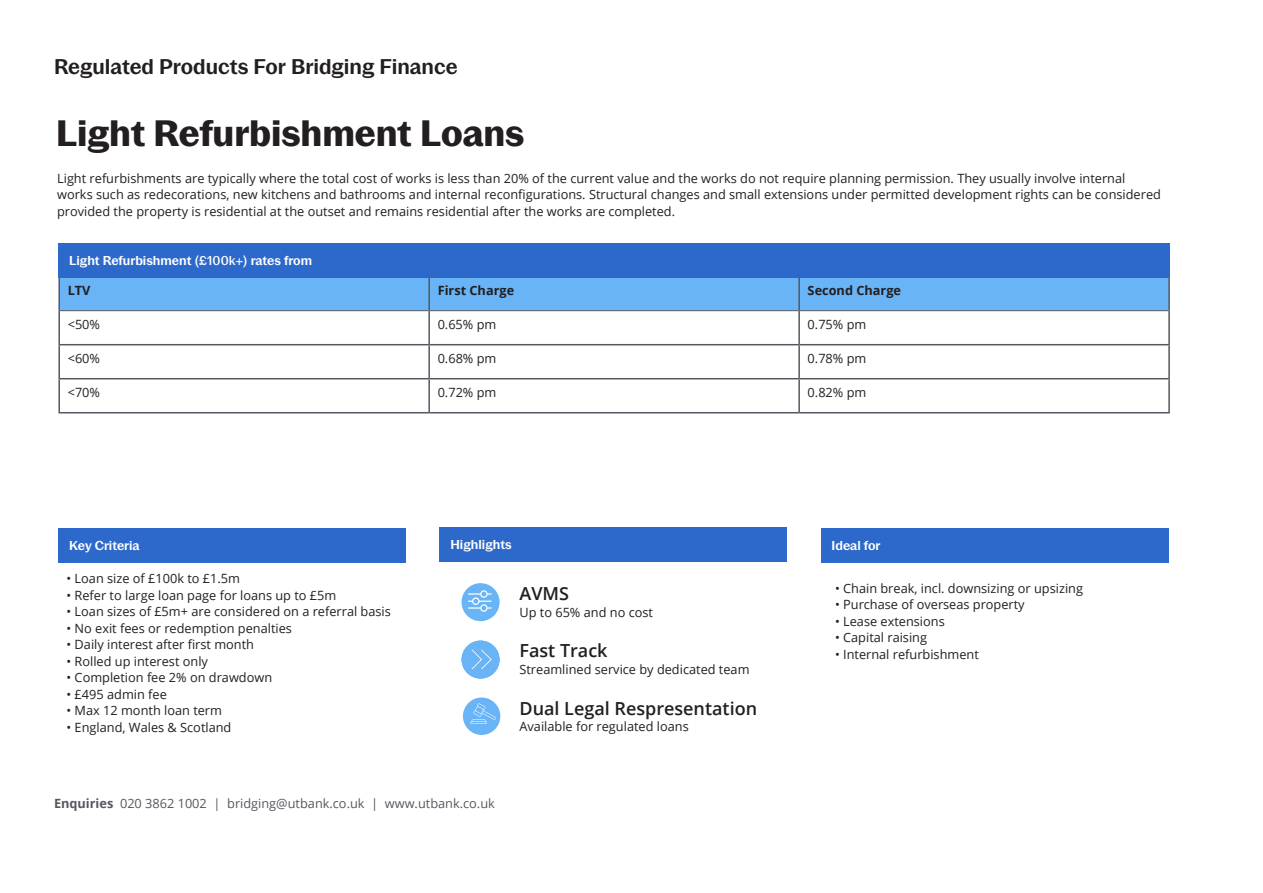
<style>
.page{position:relative;width:1263px;height:893px;background:#fff}
.page>*{position:absolute;margin:0;border:0;box-sizing:border-box;transform-origin:0 0}
.t1{font:700 36px "Pastiche Grotesque";color:#231f20}
.t2{font:600 21px "Pastiche Grotesque";color:#231f20}
.t3{font:600 18px "Open Sans";color:#231f20}
.t4{font:12.75px/16.5px "Open Sans";color:#231f20}
.t5{font:600 12.75px "Pastiche Grotesque";color:#fff}
.t6{font:12.75px "Open Sans";color:#545860}
.t7{font:700 12.75px "Open Sans";color:#231f20}
.s1{font-weight:500}
.s2{font-weight:700}
</style>
<div class="page">
<div style="left:439px;top:527px;width:348px;height:35px;background:#2d68cb"></div>
<div style="left:461px;top:640px;width:39px;height:39px;background:#69b4f6;border-radius:50%"></div>
<div style="left:461px;top:583px;width:39px;height:38px;background:#69b4f6;border-radius:50%"></div>
<div style="left:463px;top:697px;width:37px;height:38px;background:#69b4f6;border-radius:50%"></div>
<div style="left:821px;top:528px;width:347px;height:34px;background:#2d68cb"></div>
<div style="left:58px;top:528px;width:348px;height:34px;background:#2d68cb"></div>
<svg style="left:468px;top:590px;width:24px;height:22px"></svg>
<svg style="left:470px;top:703px;width:26px;height:21px"></svg>
<svg style="left:472px;top:650px;width:20px;height:19px"></svg>
<div style="left:60px;top:277px;width:1108px;height:33px;background:#69b4f6"></div>
<hr style="left:60px;top:310px;width:368px;height:1px;background:#545860">
<hr style="left:430px;top:310px;width:368px;height:1px;background:#545860">
<hr style="left:800px;top:310px;width:368px;height:1px;background:#545860">
<hr style="left:58px;top:277px;width:2px;height:34px;background:#545860">
<hr style="left:428px;top:277px;width:2px;height:34px;background:#545860">
<hr style="left:798px;top:277px;width:2px;height:34px;background:#545860">
<hr style="left:1168px;top:277px;width:2px;height:34px;background:#545860">
<hr style="left:1168px;top:311px;width:2px;height:33px;background:#545860">
<hr style="left:58px;top:344px;width:371px;height:1px;background:#545860">
<hr style="left:429px;top:344px;width:370px;height:1px;background:#545860">
<hr style="left:799px;top:344px;width:371px;height:1px;background:#545860">
<hr style="left:58px;top:378px;width:371px;height:1px;background:#545860">
<hr style="left:429px;top:378px;width:370px;height:1px;background:#545860">
<hr style="left:799px;top:378px;width:371px;height:1px;background:#545860">
<hr style="left:58px;top:412px;width:371px;height:1px;background:#545860">
<hr style="left:429px;top:412px;width:370px;height:1px;background:#545860">
<hr style="left:799px;top:412px;width:371px;height:1px;background:#545860">
<hr style="left:58px;top:311px;width:2px;height:33px;background:#545860">
<hr style="left:428px;top:311px;width:2px;height:33px;background:#545860">
<hr style="left:798px;top:311px;width:2px;height:33px;background:#545860">
<hr style="left:58px;top:345px;width:2px;height:33px;background:#545860">
<hr style="left:428px;top:345px;width:2px;height:33px;background:#545860">
<hr style="left:798px;top:345px;width:2px;height:33px;background:#545860">
<hr style="left:1168px;top:345px;width:2px;height:33px;background:#545860">
<hr style="left:58px;top:379px;width:2px;height:33px;background:#545860">
<hr style="left:428px;top:379px;width:2px;height:33px;background:#545860">
<hr style="left:798px;top:379px;width:2px;height:33px;background:#545860">
<hr style="left:1168px;top:379px;width:2px;height:33px;background:#545860">
<div style="left:58px;top:243px;width:1112px;height:34px;background:#2d68cb"></div>
<p class="t2" style="left:54px;top:51px;width:405px">Regulated Products For Bridging Finance</p>
<p class="t1" style="left:56px;top:106px;width:470px">Light Refurbishment Loans</p>
<p class="t4" style="left:57px;top:169px;width:1105px">Light refurbishments are typically where the total cost of works is less than 20% of the current value and the works do not require planning permission. They usually involve internal works such as redecorations, new kitchens and bathrooms and internal reconfigurations. Structural changes and small extensions under permitted development rights can be considered provided the property is residential at the outset and remains residential after the works are completed.</p>
<p class="t5" style="left:69px;top:251px;width:244px">Light Refurbishment <span class="s1">(£100k+)</span> rates from</p>
<p class="t7" style="left:68px;top:281px;width:24px">LTV</p>
<p class="t7" style="left:438px;top:281px;width:78px">First Charge</p>
<p class="t7" style="left:808px;top:281px;width:95px">Second Charge</p>
<p class="t4" style="left:68px;top:316px;width:34px">&lt;50%</p>
<p class="t4" style="left:438px;top:316px;width:60px">0.65% pm</p>
<p class="t4" style="left:808px;top:316px;width:60px">0.75% pm</p>
<p class="t4" style="left:68px;top:350px;width:34px">&lt;60%</p>
<p class="t4" style="left:438px;top:350px;width:60px">0.68% pm</p>
<p class="t4" style="left:808px;top:350px;width:60px">0.78% pm</p>
<p class="t4" style="left:68px;top:384px;width:34px">&lt;70%</p>
<p class="t4" style="left:438px;top:384px;width:60px">0.72% pm</p>
<p class="t4" style="left:808px;top:384px;width:60px">0.82% pm</p>
<p class="t5" style="left:69px;top:536px;width:72px">Key Criteria</p>
<p class="t4" style="left:67px;top:570px;width:175px">• Loan size of £100k to £1.5m</p>
<p class="t4" style="left:67px;top:587px;width:271px">• Refer to large loan page for loans up to £5m</p>
<p class="t4" style="left:67px;top:603px;width:326px">• Loan sizes of £5m+ are considered on a referral basis</p>
<p class="t4" style="left:67px;top:620px;width:227px">• No exit fees or redemption penalties</p>
<p class="t4" style="left:67px;top:636px;width:189px">• Daily interest after first month</p>
<p class="t4" style="left:67px;top:653px;width:143px">• Rolled up interest only</p>
<p class="t4" style="left:67px;top:669px;width:207px">• Completion fee 2% on drawdown</p>
<p class="t4" style="left:67px;top:686px;width:102px">• £495 admin fee</p>
<p class="t4" style="left:67px;top:702px;width:157px">• Max 12 month loan term</p>
<p class="t4" style="left:67px;top:719px;width:166px">• England, Wales &amp; Scotland</p>
<p class="t5" style="left:450px;top:535px;width:63px">Highlights</p>
<p class="t3" style="left:519px;top:581px;width:51px">AVMS</p>
<p class="t4" style="left:519px;top:603px;width:135px">Up to 65% and no cost</p>
<p class="t3" style="left:519px;top:639px;width:90px">Fast Track</p>
<p class="t4" style="left:519px;top:661px;width:232px">Streamlined service by dedicated team</p>
<p class="t3" style="left:519px;top:696px;width:239px">Dual Legal Respresentation</p>
<p class="t4" style="left:519px;top:718px;width:171px">Available for regulated loans</p>
<p class="t6" style="left:54px;top:794px;width:442px"><span class="s2">Enquiries</span> 020 3862 1002 | bridging@utbank.co.uk | www.utbank.co.uk</p>
<p class="t5" style="left:832px;top:536px;width:50px">Ideal for</p>
<p class="t4" style="left:835px;top:579px;width:249px">• Chain break, incl. downsizing or upsizing</p>
<p class="t4" style="left:835px;top:596px;width:191px">• Purchase of overseas property</p>
<p class="t4" style="left:835px;top:612px;width:111px">• Lease extensions</p>
<p class="t4" style="left:835px;top:629px;width:94px">• Capital raising</p>
<p class="t4" style="left:835px;top:645px;width:145px">• Internal refurbishment</p>
</div>
